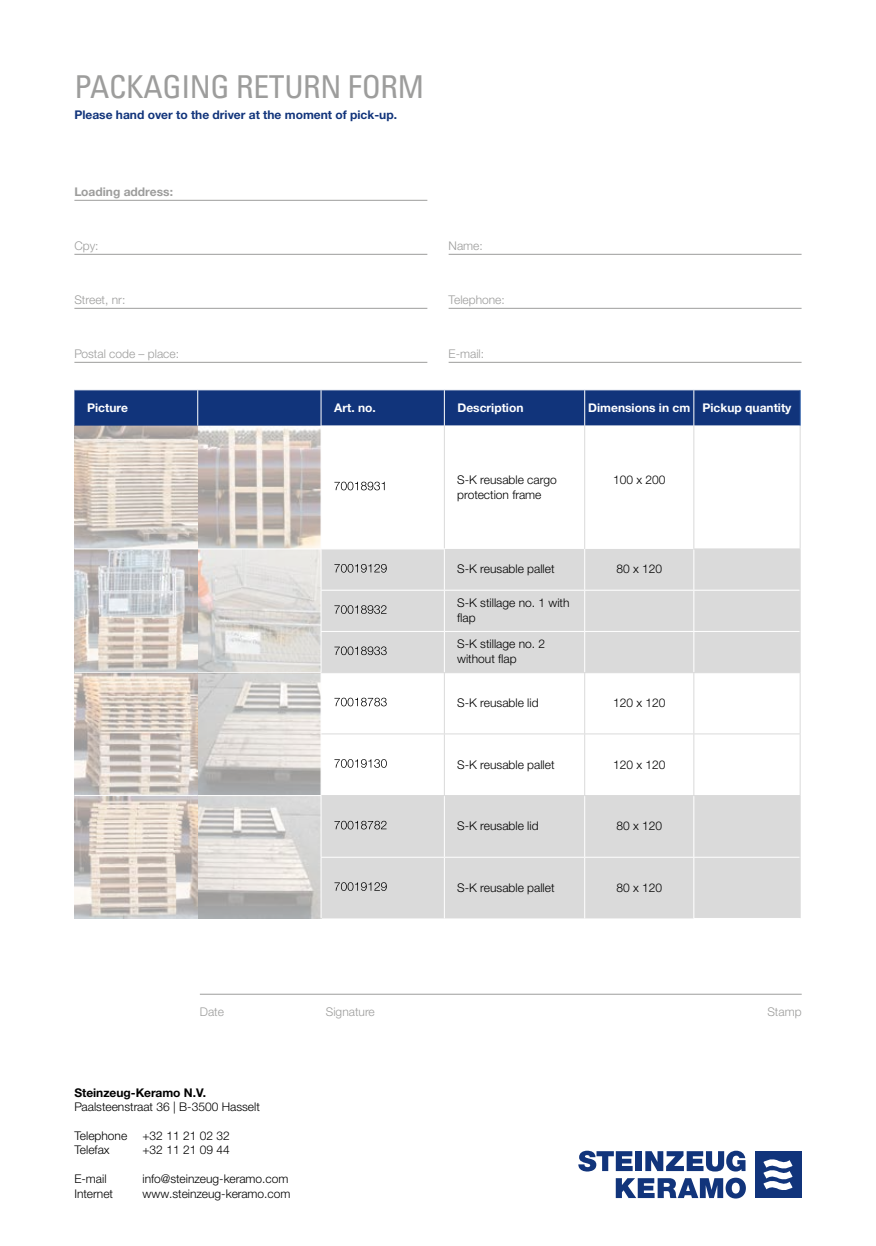
<style>
.page{position:relative;width:876px;height:1246px;background:#fff}
.page>*{position:absolute;margin:0;border:0;box-sizing:border-box;transform-origin:0 0}
.t1{font:condensed 31.5px "Univers LT Pro";letter-spacing:-.01em;color:#9d9d9c}
.t2{font:300 12px/15px "Helvetica Neue LTW1 G";color:#000}
.t3{font:300 12px "Helvetica Neue LTW1 G";color:#9d9d9c}
.t4{font:700 12px "Helvetica Neue LTW1 G";color:#fff}
.t5{font:700 12px "Helvetica Neue LTW1 G";color:#11347b}
.t6{font:700 12px "Helvetica Neue LTW1 G";color:#000}
.t7{font:700 12px "Helvetica Neue LTW1 G";color:#9d9d9c}
</style>
<div class="page">
<svg style="left:578px;top:1151px;width:55px;height:20px"></svg>
<div style="left:636px;top:1151px;width:6px;height:20px;background:#11347b"></div>
<svg style="left:645px;top:1151px;width:100px;height:20px"></svg>
<svg style="left:616px;top:1178px;width:130px;height:20px"></svg>
<div style="left:754px;top:1151px;width:47px;height:47px;background:#11347b"></div>
<svg style="left:763px;top:1159px;width:29px;height:31px"></svg>
<img style="left:74px;top:426px;width:124px;height:123px">
<svg style="left:198px;top:427px;width:123px;height:122px;background:#cbc3be"></svg>
<svg style="left:74px;top:550px;width:124px;height:122px;background:#cecbc9"></svg>
<svg style="left:74px;top:673px;width:124px;height:122px;background:#d4cac2"></svg>
<svg style="left:74px;top:796px;width:124px;height:123px;background:#d5ccc5"></svg>
<svg style="left:198px;top:673px;width:123px;height:122px;background:#cecdca"></svg>
<svg style="left:198px;top:796px;width:123px;height:123px;background:#d2d0ce"></svg>
<svg style="left:198px;top:550px;width:123px;height:122px;background:#dfdcd9"></svg>
<div style="left:74px;top:390px;width:726px;height:36px;background:#11347b"></div>
<div style="left:322px;top:549px;width:478px;height:41px;background:#dadada"></div>
<svg style="left:322px;top:591px;width:478px;height:327px;fill:#dadada"></svg>
<hr style="left:197px;top:390px;width:1px;height:36px;background:#fff">
<hr style="left:321px;top:390px;width:1px;height:36px;background:#fff">
<hr style="left:444px;top:390px;width:1px;height:36px;background:#fff">
<hr style="left:584px;top:390px;width:1px;height:36px;background:#fff">
<hr style="left:693px;top:390px;width:1px;height:36px;background:#fff">
<hr style="left:444px;top:549px;width:1px;height:41px;background:#fff">
<hr style="left:584px;top:549px;width:1px;height:41px;background:#fff">
<hr style="left:693px;top:549px;width:1px;height:41px;background:#fff">
<hr style="left:444px;top:590px;width:1px;height:41px;background:#fff">
<hr style="left:584px;top:590px;width:1px;height:41px;background:#fff">
<hr style="left:693px;top:590px;width:1px;height:41px;background:#fff">
<hr style="left:444px;top:632px;width:1px;height:40px;background:#fff">
<hr style="left:584px;top:632px;width:1px;height:40px;background:#fff">
<hr style="left:693px;top:632px;width:1px;height:40px;background:#fff">
<hr style="left:444px;top:796px;width:1px;height:61px;background:#fff">
<hr style="left:584px;top:796px;width:1px;height:61px;background:#fff">
<hr style="left:693px;top:796px;width:1px;height:61px;background:#fff">
<hr style="left:444px;top:858px;width:1px;height:60px;background:#fff">
<hr style="left:584px;top:858px;width:1px;height:60px;background:#fff">
<hr style="left:693px;top:858px;width:1px;height:60px;background:#fff">
<hr style="left:321px;top:631px;width:123px;height:1px;background:#fff">
<hr style="left:444px;top:631px;width:141px;height:1px;background:#fff">
<hr style="left:585px;top:631px;width:109px;height:1px;background:#fff">
<hr style="left:694px;top:631px;width:106px;height:1px;background:#fff">
<hr style="left:321px;top:857px;width:123px;height:1px;background:#fff">
<hr style="left:444px;top:857px;width:141px;height:1px;background:#fff">
<hr style="left:585px;top:857px;width:109px;height:1px;background:#fff">
<hr style="left:321px;top:672px;width:123px;height:1px;background:#dadada">
<hr style="left:444px;top:672px;width:141px;height:1px;background:#dadada">
<hr style="left:585px;top:672px;width:109px;height:1px;background:#dadada">
<hr style="left:321px;top:795px;width:123px;height:1px;background:#dadada">
<hr style="left:444px;top:795px;width:141px;height:1px;background:#dadada">
<hr style="left:585px;top:795px;width:109px;height:1px;background:#dadada">
<hr style="left:444px;top:673px;width:1px;height:60px;background:#dadada">
<hr style="left:444px;top:734px;width:1px;height:61px;background:#dadada">
<hr style="left:584px;top:673px;width:1px;height:60px;background:#dadada">
<hr style="left:584px;top:734px;width:1px;height:61px;background:#dadada">
<hr style="left:693px;top:673px;width:1px;height:60px;background:#dadada">
<hr style="left:693px;top:734px;width:1px;height:61px;background:#dadada">
<hr style="left:584px;top:426px;width:1px;height:123px;background:#dadada">
<hr style="left:444px;top:426px;width:1px;height:123px;background:#dadada">
<hr style="left:693px;top:426px;width:1px;height:123px;background:#dadada">
<hr style="left:321px;top:549px;width:124px;height:1px;background:#fff">
<hr style="left:321px;top:733px;width:123px;height:1px;background:#dadada">
<hr style="left:444px;top:733px;width:141px;height:1px;background:#dadada">
<hr style="left:585px;top:733px;width:109px;height:1px;background:#dadada">
<hr style="left:694px;top:795px;width:106px;height:1px;background:#dadada">
<hr style="left:694px;top:672px;width:106px;height:1px;background:#dadada">
<hr style="left:694px;top:733px;width:106px;height:1px;background:#dadada">
<hr style="left:694px;top:857px;width:106px;height:1px;background:#fff">
<hr style="left:693px;top:549px;width:107px;height:1px;background:#dadada">
<hr style="left:800px;top:426px;width:1px;height:123px;background:#dadada">
<hr style="left:800px;top:549px;width:1px;height:41px;background:#dadada">
<hr style="left:800px;top:590px;width:1px;height:41px;background:#dadada">
<hr style="left:800px;top:631px;width:1px;height:41px;background:#dadada">
<hr style="left:800px;top:673px;width:1px;height:60px;background:#dadada">
<hr style="left:800px;top:734px;width:1px;height:61px;background:#dadada">
<hr style="left:800px;top:796px;width:1px;height:61px;background:#dadada">
<hr style="left:800px;top:857px;width:1px;height:61px;background:#dadada">
<hr style="left:800px;top:390px;width:1px;height:36px;background:#265aa6">
<svg style="left:334px;top:482px;width:51px;height:8px"></svg>
<svg style="left:334px;top:564px;width:53px;height:9px"></svg>
<svg style="left:334px;top:605px;width:52px;height:9px"></svg>
<svg style="left:334px;top:646px;width:53px;height:9px"></svg>
<svg style="left:334px;top:698px;width:53px;height:8px"></svg>
<svg style="left:334px;top:759px;width:53px;height:9px"></svg>
<svg style="left:334px;top:821px;width:52px;height:8px"></svg>
<svg style="left:334px;top:882px;width:53px;height:9px"></svg>
<hr style="left:74px;top:200px;width:353px;height:1px;background:#9d9d9c">
<hr style="left:74px;top:254px;width:353px;height:1px;background:#9d9d9c">
<hr style="left:74px;top:308px;width:353px;height:1px;background:#9d9d9c">
<hr style="left:74px;top:362px;width:353px;height:1px;background:#9d9d9c">
<hr style="left:449px;top:254px;width:352px;height:1px;background:#9d9d9c">
<hr style="left:449px;top:308px;width:352px;height:1px;background:#9d9d9c">
<hr style="left:449px;top:362px;width:352px;height:1px;background:#9d9d9c">
<hr style="left:200px;top:994px;width:602px;height:1px;background:#9d9d9c">
<h1 class="t1" style="left:74px;top:66px;width:351px">PACKAGING RETURN FORM</h1>
<p class="t5" style="left:74px;top:107px;width:324px">Please hand over to the driver at the moment of pick-up.</p>
<p class="t7" style="left:74px;top:184px;width:100px">Loading address:</p>
<p class="t3" style="left:74px;top:238px;width:26px">Cpy:</p>
<p class="t3" style="left:449px;top:238px;width:36px">Name:</p>
<p class="t3" style="left:74px;top:292px;width:52px">Street, nr:</p>
<p class="t3" style="left:449px;top:292px;width:58px">Telephone:</p>
<p class="t3" style="left:74px;top:346px;width:106px">Postal code – place:</p>
<p class="t3" style="left:449px;top:346px;width:37px">E-mail:</p>
<p class="t4" style="left:87px;top:400px;width:42px">Picture</p>
<p class="t4" style="left:334px;top:400px;width:43px">Art. no.</p>
<p class="t4" style="left:457px;top:400px;width:67px">Description</p>
<p class="t4" style="left:588px;top:400px;width:205px">Dimensions in cm Pickup quantity</p>
<p class="t2" style="left:457px;top:472px;width:101px">S-K reusable cargo protection frame</p>
<p class="t2" style="left:613px;top:472px;width:54px">100 x 200</p>
<p class="t2" style="left:457px;top:562px;width:99px">S-K reusable pallet</p>
<p class="t2" style="left:616px;top:562px;width:47px">80 x 120</p>
<p class="t2" style="left:457px;top:595px;width:114px">S-K stillage no. 1 with flap</p>
<p class="t2" style="left:457px;top:637px;width:90px">S-K stillage no. 2 without flap</p>
<p class="t2" style="left:457px;top:695px;width:83px">S-K reusable lid</p>
<p class="t2" style="left:613px;top:695px;width:54px">120 x 120</p>
<p class="t2" style="left:457px;top:757px;width:99px">S-K reusable pallet</p>
<p class="t2" style="left:613px;top:757px;width:54px">120 x 120</p>
<p class="t2" style="left:457px;top:818px;width:83px">S-K reusable lid</p>
<p class="t2" style="left:616px;top:818px;width:47px">80 x 120</p>
<p class="t2" style="left:457px;top:880px;width:99px">S-K reusable pallet</p>
<p class="t2" style="left:616px;top:880px;width:47px">80 x 120</p>
<p class="t3" style="left:200px;top:1004px;width:26px">Date</p>
<p class="t3" style="left:326px;top:1004px;width:50px">Signature</p>
<p class="t3" style="left:767px;top:1004px;width:36px">Stamp</p>
<p class="t6" style="left:74px;top:1085px;width:133px">Steinzeug-Keramo N.V.</p>
<p class="t2" style="left:74px;top:1099px;width:187px">Paalsteenstraat 36 | B-3500 Hasselt</p>
<p class="t2" style="left:74px;top:1128px;width:54px">Telephone</p>
<p class="t2" style="left:142px;top:1128px;width:89px">+32 11 21 02 32</p>
<p class="t2" style="left:74px;top:1143px;width:37px">Telefax</p>
<p class="t2" style="left:142px;top:1143px;width:89px">+32 11 21 09 44</p>
<p class="t2" style="left:74px;top:1171px;width:34px">E-mail</p>
<p class="t2" style="left:142px;top:1171px;width:148px">info@steinzeug-keramo.com</p>
<p class="t2" style="left:74px;top:1186px;width:40px">Internet</p>
<p class="t2" style="left:142px;top:1186px;width:150px">www.steinzeug-keramo.com</p>
</div>
